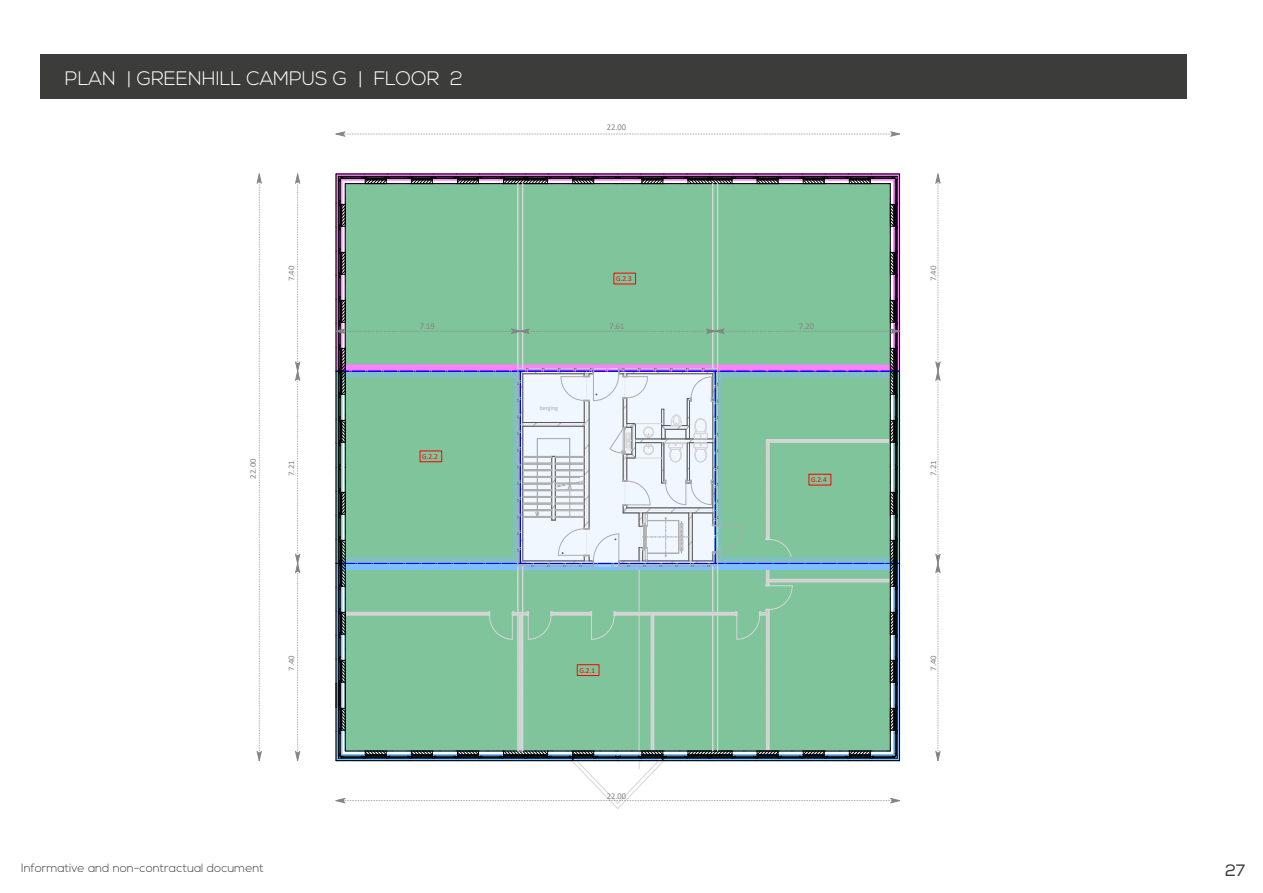
<style>
.page{position:relative;width:1263px;height:893px;background:#fff}
.page>*{position:absolute;margin:0;border:0;box-sizing:border-box;transform-origin:0 0}
.t1{font:300 19.5px "Nexa";color:#fff}
.t2{font:16.5px "Nexa";color:#3c3c3b}
.t3{font:300 12px "Nexa";color:#3c3c3b}
.t4{font:8.85px "Calibri";color:#848484;scale:.96 1}
.t5{font:8.4px "Calibri";color:#848484;scale:1.04 1}
.t6{font:7.5px "Calibri";color:#f00;scale:.96 1}
.t7{font:6.3px "Calibri";color:#adadad;scale:.96 1}
</style>
<div class="page">
<div style="left:40px;top:54px;width:1146px;height:45px;background:#3c3c3b"></div>
<svg style="left:336px;top:131px;width:564px;height:6px"></svg>
<svg style="left:257px;top:174px;width:5px;height:587px"></svg>
<svg style="left:336px;top:174px;width:564px;height:635px"></svg>
<svg style="left:935px;top:174px;width:5px;height:587px"></svg>
<svg style="left:295px;top:174px;width:5px;height:587px"></svg>
<h1 class="t1" style="left:65px;top:67px;width:400px">PLAN | GREENHILL CAMPUS G | FLOOR 2</h1>
<p class="t5" style="left:286px;top:281px;width:17px;rotate:-90deg">7.40</p>
<p class="t5" style="left:247px;top:479px;width:21px;rotate:-90deg">22.00</p>
<p class="t5" style="left:286px;top:476px;width:17px;rotate:-90deg">7.21</p>
<p class="t5" style="left:286px;top:671px;width:17px;rotate:-90deg">7.40</p>
<p class="t4" style="left:420px;top:320px;width:17px">7.19</p>
<p class="t6" style="left:422px;top:451px;width:18px">G.2.2</p>
<p class="t4" style="left:607px;top:121px;width:22px">22.00</p>
<p class="t7" style="left:540px;top:404px;width:21px">berging</p>
<p class="t6" style="left:616px;top:274px;width:18px">G.2.3</p>
<p class="t4" style="left:609px;top:320px;width:17px">7.61</p>
<p class="t6" style="left:579px;top:665px;width:18px">G.2.1</p>
<p class="t4" style="left:607px;top:790px;width:22px">22.00</p>
<p class="t4" style="left:799px;top:320px;width:17px">7.20</p>
<p class="t6" style="left:811px;top:475px;width:18px">G.2.4</p>
<p class="t5" style="left:927px;top:281px;width:17px;rotate:-90deg">7.40</p>
<p class="t5" style="left:927px;top:476px;width:17px;rotate:-90deg">7.21</p>
<p class="t5" style="left:927px;top:671px;width:17px;rotate:-90deg">7.40</p>
<p class="t3" style="left:21px;top:861px;width:244px">Informative and non-contractual document</p>
<h2 class="t2" style="left:1225px;top:860px;width:22px">27</h2>
</div>
